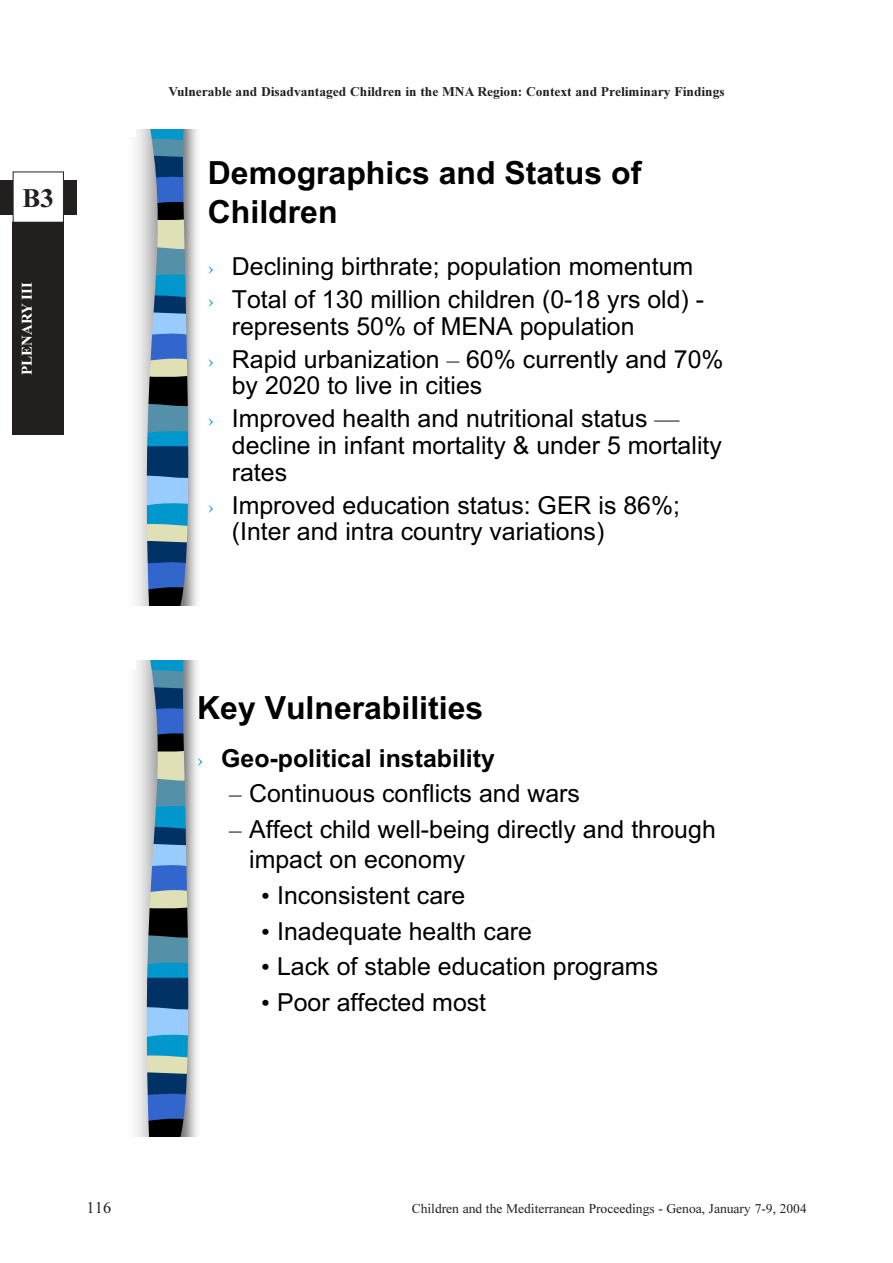
<style>
.page{position:relative;width:893px;height:1263px;background:#fff}
.page>*{position:absolute;margin:0;border:0;box-sizing:border-box;transform-origin:0 0}
.t1{font:700 31.95px/38.4px "Arial";color:#000}
.t2{font:27px "TT70 EO00";color:#231f1f}
.t3{font:24.9px/32.8px "Arial";color:#000}
.t4{font:700 24.9px "Arial";color:#000}
.t5{font:16.5px "TT70 FO00";color:#231f1f}
.t6{font:15px "TT70 EO00";color:#fff}
.t7{font:13.5px "TT70 EO00";color:#231f1f}
.t8{font:13.5px "TT70 FO00";color:#231f1f}
.s1{font-family:"Times New Roman"}
</style>
<div class="page">
<div style="left:0;top:180px;width:77px;height:34px;background:#231f1f"></div>
<div style="left:13px;top:172px;width:50px;height:50px;background:#fff"></div>
<div style="left:13px;top:172px;width:51px;height:51px;border:1px solid #231f1f"></div>
<div style="left:13px;top:223px;width:51px;height:212px;background:#231f1f"></div>
<div style="left:130px;top:129px;width:70px;height:476px;background:#0098cc"></div>
<svg style="left:158px;top:295px;width:22px;height:137px"></svg>
<svg style="left:158px;top:446px;width:22px;height:58px"></svg>
<svg style="left:158px;top:524px;width:22px;height:81px"></svg>
<img style="left:130px;top:281px;width:28px;height:324px">
<img style="left:180px;top:281px;width:20px;height:324px">
<svg style="left:130px;top:129px;width:70px;height:152px"></svg>
<div style="left:130px;top:661px;width:70px;height:475px;background:#0098cc"></div>
<svg style="left:158px;top:827px;width:22px;height:137px"></svg>
<svg style="left:158px;top:978px;width:22px;height:58px"></svg>
<svg style="left:158px;top:1055px;width:22px;height:82px"></svg>
<img style="left:130px;top:813px;width:28px;height:324px">
<img style="left:180px;top:813px;width:20px;height:324px">
<svg style="left:130px;top:661px;width:70px;height:152px"></svg>
<p class="t2" style="left:23px;top:189px;width:33px">B3</p>
<p class="t6" style="left:22px;top:375px;width:95px;rotate:-90deg">PLENARY III</p>
<p class="t7" style="left:169px;top:87px;width:557px">Vulnerable and Disadvantaged Children in the MNA Region: Context and Preliminary Findings</p>
<p class="t1" style="left:208px;top:157px;width:435px">Demographics and Status of<br>Children</p>
<p class="t3" style="left:232px;top:253px;width:474px">Declining birthrate; population momentum<br>Total of 130 million children (0-18 yrs old) -</p>
<p class="t3" style="left:232px;top:312px;width:493px">represents 50% of MENA population<br>Rapid urbanization <span class="s1">–</span> 60% currently and 70%</p>
<p class="t3" style="left:232px;top:372px;width:449px">by 2020 to live in cities<br>Improved health and nutritional status <span class="s1">—</span></p>
<p class="t3" style="left:232px;top:434px;width:491px;line-height:26.8px">decline in infant mortality &amp; under 5 mortality rates</p>
<p class="t3" style="left:232px;top:494px;width:450px;line-height:26.8px">Improved education status: GER is 86%; (Inter and intra country variations)</p>
<p class="t1" style="left:197px;top:692px;width:287px">Key Vulnerabilities</p>
<p class="t4" style="left:221px;top:749px;width:275px">Geo-political instability</p>
<p class="t3" style="left:229px;top:780px;width:352px"><span class="s1">–</span> Continuous conflicts and wars</p>
<p class="t3" style="left:249px;top:817px;width:468px;line-height:29.8px;text-indent:-20px"><span class="s1">–</span> Affect child well-being directly and through impact on economy</p>
<p class="t3" style="left:261px;top:881px;width:206px"><span class="s1">•</span> Inconsistent care</p>
<p class="t3" style="left:261px;top:917px;width:272px"><span class="s1">•</span> Inadequate health care</p>
<p class="t3" style="left:261px;top:953px;width:398px"><span class="s1">•</span> Lack of stable education programs</p>
<p class="t3" style="left:261px;top:988px;width:226px"><span class="s1">•</span> Poor affected most</p>
<p class="t5" style="left:87px;top:1202px;width:26px">116</p>
<p class="t8" style="left:412px;top:1204px;width:396px">Children and the Mediterranean Proceedings - Genoa, January 7-9, 2004</p>
</div>
